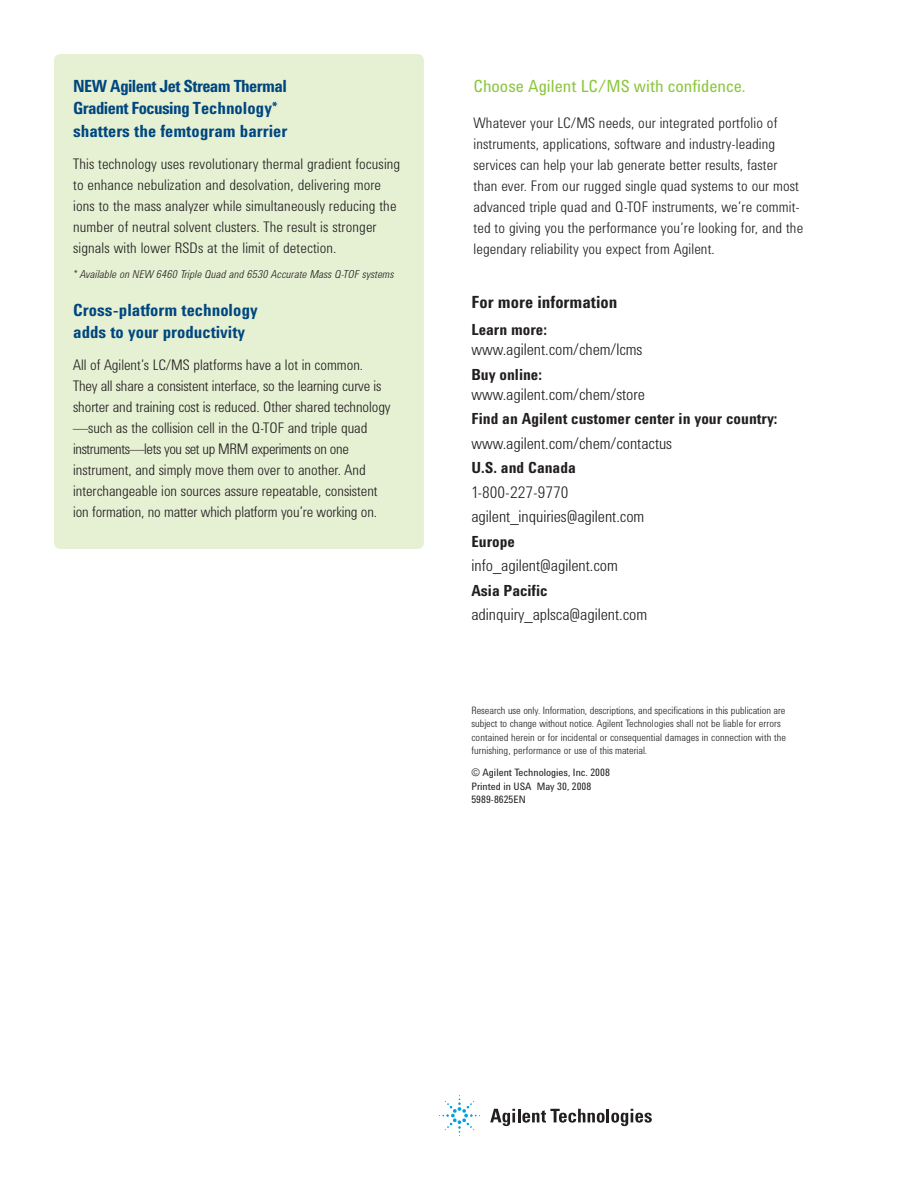
<style>
.page{position:relative;width:918px;height:1188px;background:#fff}
.page>*{position:absolute;margin:0;border:0;box-sizing:border-box;transform-origin:0 0}
.t1{font:700 17.25px/22.5px "Agilent Cond";letter-spacing:-.035em;color:#00467f}
.t2{font:700 17.25px/22.5px "Agilent Cond";color:#00467f}
.t3{font:17.25px "Agilent Cond";color:#8dc63f}
.t4{font:700 17.25px "Agilent Cond";color:#231f20}
.t5{font:300 16.5px/24.5px "Agilent Cond";color:#231f20}
.t6{font:700 15.75px "Agilent Cond";color:#231f20}
.t7{font:300 15px/21px "Agilent Cond";letter-spacing:.01em;color:#231f20}
.t8{font:italic 300 11.25px "Agilent Cond";letter-spacing:.01em;color:#231f20}
.t9{font:300 10.5px/13.5px "Agilent Cond";letter-spacing:.01em;color:#231f20}
.t10{font:10.5px/13.5px "Agilent Cond";color:#231f20}
</style>
<div class="page">
<div style="left:54px;top:54px;width:370px;height:495px;background:#e6f1d4;border-radius:6px"></div>
<svg style="left:490px;top:1109px;width:162px;height:17px"></svg>
<svg style="left:439px;top:1095px;width:41px;height:41px"></svg>
<p class="t1" style="left:73px;top:76px;width:216px">NEW Agilent Jet Stream Thermal<br>Gradient Focusing Technology* shatters the femtogram barrier</p>
<p class="t7" style="left:73px;top:154px;width:329px">This technology uses revolutionary thermal gradient focusing to enhance nebulization and desolvation, delivering more ions to the mass analyzer while simultaneously reducing the number of neutral solvent clusters. The result is stronger signals with lower RSDs at the limit of detection.</p>
<p class="t8" style="left:73px;top:270px;width:322px">* Available on NEW 6460 Triple Quad and 6530 Accurate Mass Q-TOF systems</p>
<p class="t2" style="left:73px;top:300px;width:186px">Cross-platform technology adds to your productivity</p>
<p class="t7" style="left:73px;top:356px;width:319px">All of Agilent’s LC/MS platforms have a lot in common.<br>They all share a consistent interface, so the learning curve is shorter and training cost is reduced. Other shared technology —such as the collision cell in the Q-TOF and triple quad instruments—lets you set up MRM experiments on one instrument, and simply move them over to another. And interchangeable ion sources assure repeatable, consistent ion formation, no matter which platform you’re working on.</p>
<p class="t3" style="left:474px;top:80px;width:274px">Choose Agilent LC/MS with confidence.</p>
<p class="t7" style="left:474px;top:114px;width:331px">Whatever your LC/MS needs, our integrated portfolio of instruments, applications, software and industry-leading services can help your lab generate better results, faster than ever. From our rugged single quad systems to our most advanced triple quad and Q-TOF instruments, we’re commit&shy;ted to giving you the performance you’re looking for, and the legendary reliability you expect from Agilent.</p>
<p class="t4" style="left:471px;top:296px;width:147px">For more information</p>
<p class="t6" style="left:471px;top:324px;width:77px">Learn more:</p>
<p class="t5" style="left:471px;top:339px;width:172px">www.agilent.com/chem/lcms</p>
<p class="t6" style="left:471px;top:368px;width:72px">Buy online:</p>
<p class="t5" style="left:471px;top:384px;width:175px">www.agilent.com/chem/store</p>
<p class="t6" style="left:471px;top:413px;width:308px">Find an Agilent customer center in your country:</p>
<p class="t5" style="left:471px;top:433px;width:202px">www.agilent.com/chem/contactus</p>
<p class="t6" style="left:471px;top:462px;width:106px">U.S. and Canada</p>
<p class="t5" style="left:471px;top:482px;width:174px">1-800-227-9770 agilent_inquiries@agilent.com</p>
<p class="t6" style="left:471px;top:535px;width:45px">Europe</p>
<p class="t5" style="left:471px;top:555px;width:148px">info_agilent@agilent.com</p>
<p class="t6" style="left:471px;top:584px;width:78px">Asia Pacific</p>
<p class="t5" style="left:471px;top:604px;width:177px">adinquiry_aplsca@agilent.com</p>
<p class="t9" style="left:471px;top:704px;width:316px">Research use only. Information, descriptions, and specifications in this publication are subject to change without notice. Agilent Technologies shall not be liable for errors contained herein or for incidental or consequential damages in connection with the furnishing, performance or use of this material.</p>
<p class="t10" style="left:471px;top:767px;width:140px">© Agilent Technologies, Inc. 2008<br>Printed in USA May 30, 2008<br>5989-8625EN</p>
</div>
